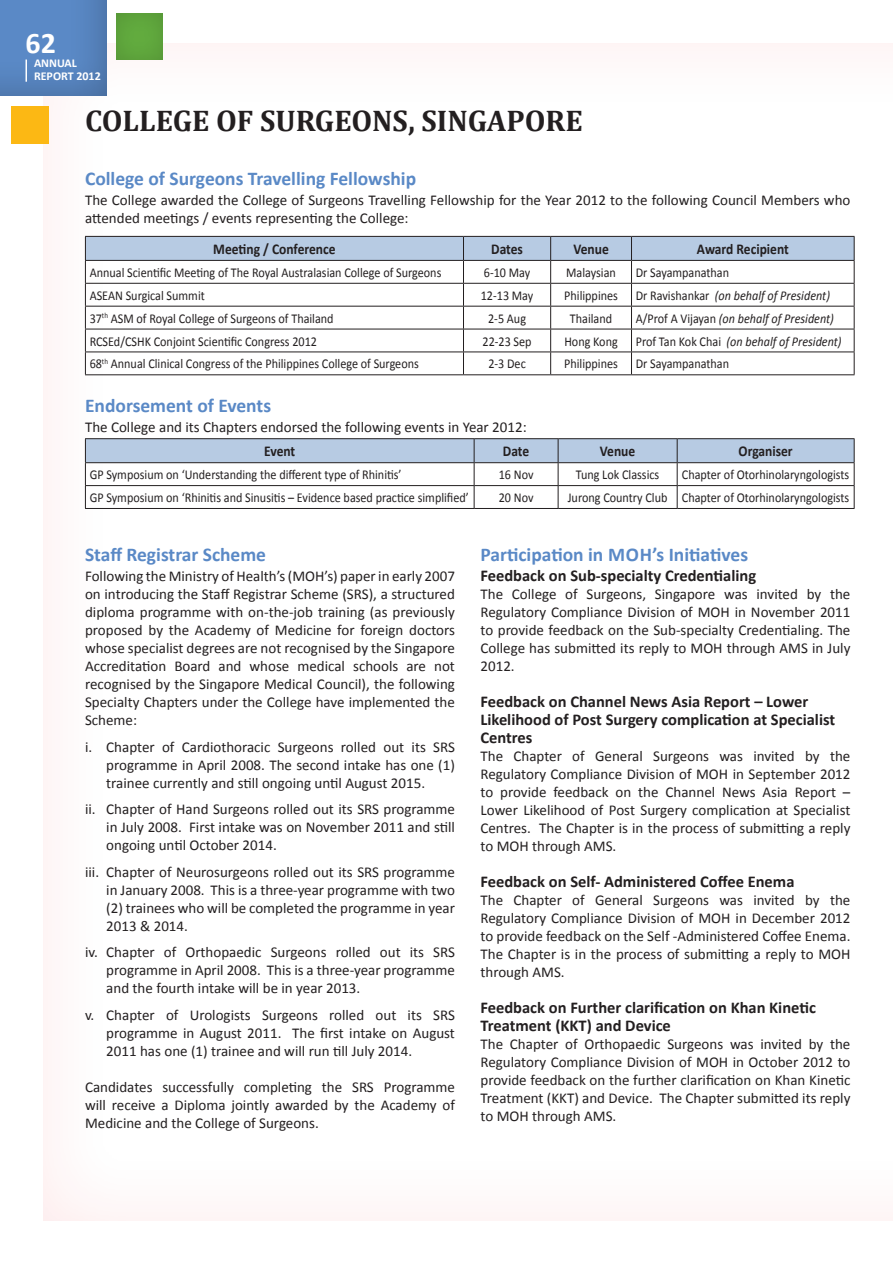
<style>
.page{position:relative;width:893px;height:1263px;background:#fff}
.page>*{position:absolute;margin:0;border:0;box-sizing:border-box;transform-origin:0 0}
.t1{font:700 30px "Cambria";color:#231f20}
.t2{font:700 30px "Calibri";color:#fff}
.t3{font:700 19.5px "Calibri";color:#5a89c6}
.t4{font:700 16.5px/18px "Calibri";color:#231f20}
.t5{font:15px/18px "Calibri";color:#231f20;text-align:justify}
.t6{font:700 15px "Calibri";color:#231f20;scale:.9 1}
.t7{font:13.5px "Calibri";color:#231f20;scale:.9 1}
.t8{font:italic 13.5px "Calibri";color:#231f20;scale:.9 1}
.t9{font:700 12px/13.5px "Calibri";color:#fff}
.s1{font-style:normal}
</style>
<div class="page">
<div style="left:115px;top:11px;width:49px;height:51px;background:#5ea43c"></div>
<div style="left:11px;top:106px;width:38px;height:38px;background:#fcb814"></div>
<div style="left:0;top:0;width:108px;height:97px;background:#231f20;opacity:.3"></div>
<svg style="left:85px;top:236px;width:770px;height:138px"></svg>
<hr style="left:85px;top:374px;width:378px;height:1px;background:#231f20">
<hr style="left:463px;top:374px;width:88px;height:1px;background:#231f20">
<hr style="left:551px;top:374px;width:80px;height:1px;background:#231f20">
<hr style="left:631px;top:374px;width:223px;height:1px;background:#231f20">
<hr style="left:85px;top:438px;width:389px;height:1px;background:#231f20">
<hr style="left:474px;top:438px;width:84px;height:1px;background:#231f20">
<hr style="left:558px;top:438px;width:119px;height:1px;background:#231f20">
<hr style="left:677px;top:438px;width:177px;height:1px;background:#231f20">
<svg style="left:85px;top:439px;width:770px;height:69px"></svg>
<hr style="left:85px;top:485px;width:389px;height:1px;background:#231f20">
<hr style="left:474px;top:485px;width:84px;height:1px;background:#231f20">
<hr style="left:558px;top:485px;width:119px;height:1px;background:#231f20">
<hr style="left:677px;top:485px;width:177px;height:1px;background:#231f20">
<hr style="left:85px;top:508px;width:389px;height:1px;background:#231f20">
<hr style="left:474px;top:508px;width:84px;height:1px;background:#231f20">
<hr style="left:558px;top:508px;width:119px;height:1px;background:#231f20">
<hr style="left:677px;top:508px;width:177px;height:1px;background:#231f20">
<svg style="left:26px;top:60px;width:1px;height:22px"></svg>
<h1 class="t2" style="left:26px;top:24px;width:32px">62</h1>
<p class="t9" style="left:34px;top:56px;width:68px">ANNUAL<br>REPORT 2012</p>
<h1 class="t1" style="left:85px;top:100px;width:499px">COLLEGE OF SURGEONS, SINGAPORE</h1>
<h2 class="t3" style="left:85px;top:166px;width:333px">College of Surgeons Travelling Fellowship</h2>
<p class="t5" style="left:85px;top:191px;width:767px">The College awarded the College of Surgeons Travelling Fellowship for the Year 2012 to the following Council Members who attended meetings / events representing the College:</p>
<p class="t6" style="left:213px;top:239px;width:137px">Meeting / Conference</p>
<p class="t6" style="left:491px;top:239px;width:37px">Dates</p>
<p class="t6" style="left:573px;top:239px;width:41px">Venue</p>
<p class="t6" style="left:697px;top:239px;width:104px">Award Recipient</p>
<p class="t7" style="left:90px;top:264px;width:392px">Annual Scientific Meeting of The Royal Australasian College of Surgeons</p>
<p class="t7" style="left:484px;top:264px;width:53px">6-10 May</p>
<p class="t7" style="left:566px;top:264px;width:57px">Malaysian</p>
<p class="t7" style="left:636px;top:264px;width:105px">Dr Sayampanathan</p>
<p class="t7" style="left:90px;top:287px;width:129px">ASEAN Surgical Summit</p>
<p class="t7" style="left:481px;top:287px;width:60px">12-13 May</p>
<p class="t7" style="left:564px;top:287px;width:61px">Philippines</p>
<p class="t8" style="left:636px;top:286px;width:217px"><span class="s1">Dr Ravishankar</span> (on behalf of President)</p>
<p class="t7" style="left:90px;top:310px;width:273px">37<sup>th</sup> ASM of Royal College of Surgeons of Thailand</p>
<p class="t7" style="left:488px;top:310px;width:44px">2-5 Aug</p>
<p class="t7" style="left:570px;top:310px;width:48px">Thailand</p>
<p class="t8" style="left:636px;top:309px;width:222px"><span class="s1">A/Prof A Vijayan</span> (on behalf of President)</p>
<p class="t7" style="left:90px;top:332px;width:254px">RCSEd/CSHK Conjoint Scientific Congress 2012</p>
<p class="t7" style="left:483px;top:332px;width:56px">22-23 Sep</p>
<p class="t7" style="left:564px;top:332px;width:61px">Hong Kong</p>
<p class="t8" style="left:636px;top:332px;width:230px"><span class="s1">Prof Tan Kok Chai</span> (on behalf of President)</p>
<p class="t7" style="left:90px;top:355px;width:367px">68<sup>th</sup> Annual Clinical Congress of the Philippines College of Surgeons</p>
<p class="t7" style="left:488px;top:355px;width:43px">2-3 Dec</p>
<p class="t7" style="left:564px;top:355px;width:61px">Philippines</p>
<p class="t7" style="left:636px;top:355px;width:105px">Dr Sayampanathan</p>
<h2 class="t3" style="left:85px;top:393px;width:188px">Endorsement of Events</h2>
<p class="t5" style="left:85px;top:418px;width:443px">The College and its Chapters endorsed the following events in Year 2012:</p>
<p class="t6" style="left:264px;top:442px;width:36px">Event</p>
<p class="t6" style="left:503px;top:442px;width:31px">Date</p>
<p class="t6" style="left:600px;top:442px;width:41px">Venue</p>
<p class="t6" style="left:739px;top:442px;width:62px">Organiser</p>
<p class="t7" style="left:90px;top:466px;width:348px">GP Symposium on ‘Understanding the different type of Rhinitis’</p>
<p class="t7" style="left:499px;top:466px;width:40px">16 Nov</p>
<p class="t7" style="left:576px;top:466px;width:94px">Tung Lok Classics</p>
<p class="t7" style="left:682px;top:466px;width:187px">Chapter of Otorhinolaryngologists</p>
<p class="t7" style="left:90px;top:489px;width:423px">GP Symposium on ‘Rhinitis and Sinusitis – Evidence based practice simplified’</p>
<p class="t7" style="left:499px;top:489px;width:40px">20 Nov</p>
<p class="t7" style="left:568px;top:489px;width:314px">Jurong Country Club Chapter of Otorhinolaryngologists</p>
<h2 class="t3" style="left:85px;top:542px;width:183px">Staff Registrar Scheme</h2>
<p class="t5" style="left:85px;top:567px;width:371px">Following the Ministry of Health’s (MOH’s) paper in early 2007 on introducing the Staff Registrar Scheme (SRS), a structured diploma programme with on-the-job training (as previously proposed by the Academy of Medicine for foreign doctors whose specialist degrees are not recognised by the Singapore Accreditation Board and whose medical schools are not recognised by the Singapore Medical Council), the following Specialty Chapters under the College have implemented the Scheme:</p>
<p class="t5" style="left:106px;top:738px;width:350px;text-indent:-21px">i. Chapter of Cardiothoracic Surgeons rolled out its SRS programme in April 2008. The second intake has one (1) trainee currently and still ongoing until August 2015.</p>
<p class="t5" style="left:106px;top:800px;width:350px;text-indent:-21px">ii. Chapter of Hand Surgeons rolled out its SRS programme in July 2008. First intake was on November 2011 and still ongoing until October 2014.</p>
<p class="t5" style="left:106px;top:863px;width:350px;text-indent:-21px">iii. Chapter of Neurosurgeons rolled out its SRS programme in January 2008. This is a three-year programme with two (2) trainees who will be completed the programme in year 2013 &amp; 2014.</p>
<p class="t5" style="left:106px;top:943px;width:350px;text-indent:-21px">iv. Chapter of Orthopaedic Surgeons rolled out its SRS programme in April 2008. This is a three-year programme and the fourth intake will be in year 2013.</p>
<p class="t5" style="left:106px;top:1006px;width:350px;text-indent:-21px">v. Chapter of Urologists Surgeons rolled out its SRS programme in August 2011. The first intake on August 2011 has one (1) trainee and will run till July 2014.</p>
<p class="t5" style="left:85px;top:1078px;width:371px">Candidates successfully completing the SRS Programme will receive a Diploma jointly awarded by the Academy of Medicine and the College of Surgeons.</p>
<h2 class="t3" style="left:480px;top:542px;width:269px">Participation in Moh’s Initiatives</h2>
<p class="t4" style="left:480px;top:567px;width:277px">Feedback on Sub-specialty Credentialing</p>
<p class="t5" style="left:480px;top:585px;width:371px">The College of Surgeons, Singapore was invited by the Regulatory Compliance Division of MOH in November 2011 to provide feedback on the Sub-specialty Credentialing. The College has submitted its reply to MOH through AMS in July 2012.</p>
<p class="t4" style="left:480px;top:693px;width:356px">Feedback on Channel News Asia Report – Lower<br>Likelihood of Post Surgery complication at Specialist<br>Centres</p>
<p class="t5" style="left:480px;top:747px;width:371px">The Chapter of General Surgeons was invited by the Regulatory Compliance Division of MOH in September 2012 to provide feedback on the Channel News Asia Report – Lower Likelihood of Post Surgery complication at Specialist Centres. The Chapter is in the process of submitting a reply to MOH through AMS.</p>
<p class="t4" style="left:480px;top:873px;width:315px">Feedback on Self- Administered Coffee Enema</p>
<p class="t5" style="left:480px;top:891px;width:371px">The Chapter of General Surgeons was invited by the Regulatory Compliance Division of MOH in December 2012 to provide feedback on the Self -Administered Coffee Enema.<br>The Chapter is in the process of submitting a reply to MOH through AMS.</p>
<p class="t4" style="left:480px;top:999px;width:337px">Feedback on Further clarification on Khan Kinetic<br>Treatment (KKT) and Device</p>
<p class="t5" style="left:480px;top:1035px;width:371px">The Chapter of Orthopaedic Surgeons was invited by the Regulatory Compliance Division of MOH in October 2012 to provide feedback on the further clarification on Khan Kinetic Treatment (KKT) and Device. The Chapter submitted its reply to MOH through AMS.</p>
</div>
